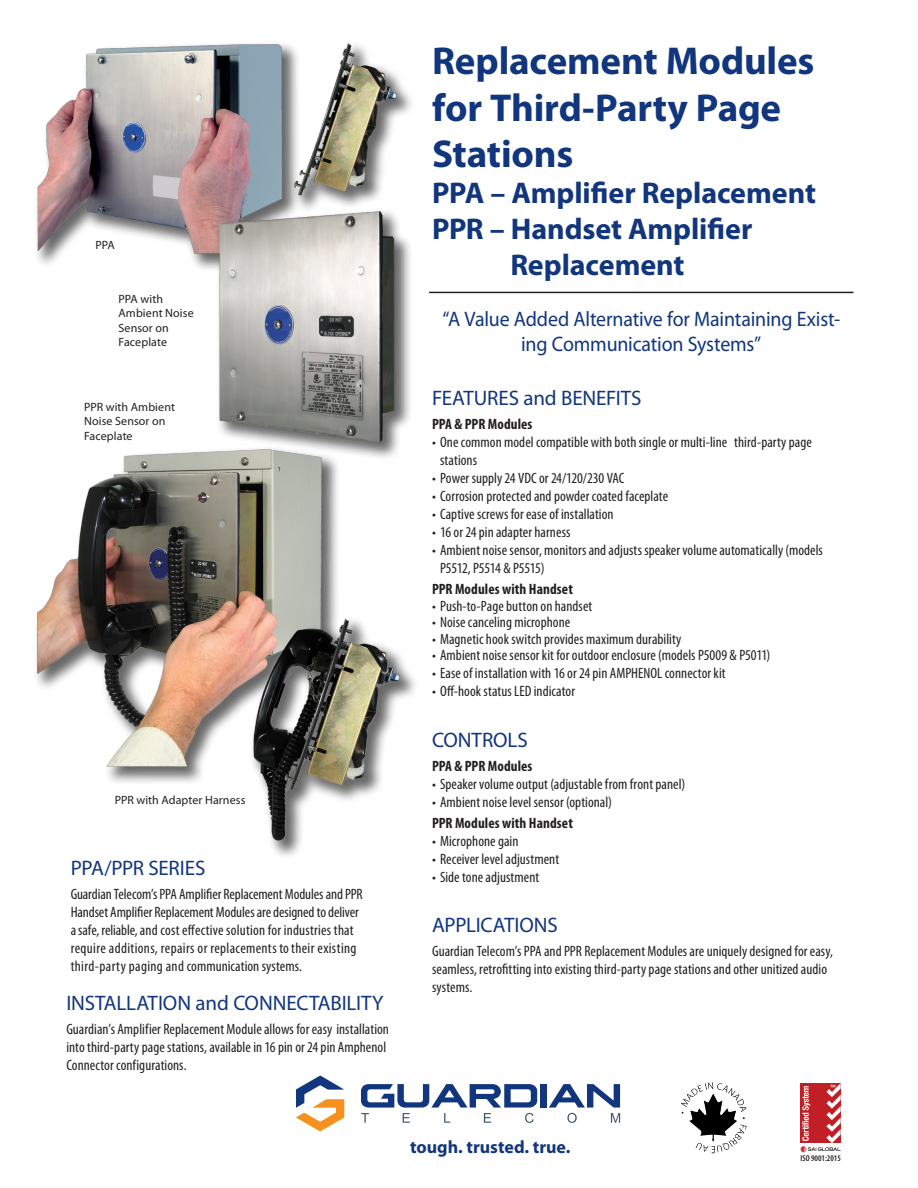
<style>
.page{position:relative;width:918px;height:1188px;background:#fff}
.page>*{position:absolute;margin:0;border:0;box-sizing:border-box;transform-origin:0 0}
.Heading_1{font:700 39px/46.8px "Myriad Pro";letter-spacing:-.005em;color:#11367e}
.Heading_2_w_underlin{font:700 30px/36px "Myriad Pro";letter-spacing:-.005em;color:#11367e;text-align:center}
.Heading_2{font:700 30px "Myriad Pro";letter-spacing:-.005em;color:#11367e}
.Paragraph_Heading{font:21px "Myriad Pro";letter-spacing:-.01em;color:#11367e}
.Paragraph_Heading-2{font:21px/25.2px "Myriad Pro";letter-spacing:-.01em;color:#11367e;text-align:center;scale:.95 1}
.t1{font:700 17.85px "Myriad Pro";color:#11367e}
.Paragraph{font:condensed 15px/18px "Myriad Pro";letter-spacing:.005em;color:#231f20}
.Paragraph-2{font:700 condensed 15px "Myriad Pro";letter-spacing:.005em;color:#231f20}
.Image_Caption{font:12px/14.4px "Myriad Pro";letter-spacing:.01em;color:#231f20}
.t2{font:600 condensed 8.55px "Myriad Pro";color:#231f20}
</style>
<div class="page">
<img style="left:36px;top:43px;width:395px;height:813px">
<hr style="left:429px;top:292px;width:424px;height:1px;background:#231f20">
<div style="left:540px;top:1084px;width:7px;height:24px;background:#11367e"></div>
<svg style="left:296px;top:1076px;width:48px;height:55px"></svg>
<svg style="left:361px;top:1084px;width:176px;height:39px"></svg>
<svg style="left:549px;top:1084px;width:71px;height:39px"></svg>
<div style="left:800px;top:1083px;width:41px;height:60px;background:#c02025"></div>
<svg style="left:801px;top:1083px;width:40px;height:69px"></svg>
<img style="left:681px;top:1082px;width:66px;height:73px">
<p class="Image_Caption" style="left:95px;top:238px;width:21px">PPA</p>
<p class="Image_Caption" style="left:118px;top:292px;width:46px">PPA with</p>
<p class="Image_Caption" style="left:118px;top:306px;width:77px">Ambient Noise<br>Sensor on</p>
<p class="Image_Caption" style="left:118px;top:335px;width:50px">Faceplate</p>
<p class="Image_Caption" style="left:84px;top:400px;width:92px">PPR with Ambient<br>Noise Sensor on<br>Faceplate</p>
<p class="Image_Caption" style="left:115px;top:793px;width:132px">PPR with Adapter Harness</p>
<p class="Paragraph_Heading" style="left:71px;top:855px;width:136px">PPA/PPR SERIES</p>
<p class="Paragraph" style="left:71px;top:885px;width:294px">Guardian Telecom’s PPA Amplifier Replacement Modules and PPR Handset Amplifier Replacement Modules are designed to deliver a safe, reliable, and cost effective solution for industries that require additions, repairs or replacements to their existing third-party paging and communication systems.</p>
<p class="Paragraph_Heading" style="left:66px;top:990px;width:319px">INSTALLATION and CONNECTABILITY</p>
<p class="Paragraph" style="left:66px;top:1020px;width:324px">Guardian’s Amplifier Replacement Module allows for easy installation into third-party page stations, available in 16 pin or 24 pin Amphenol<br>Connector configurations.</p>
<p class="Heading_1" style="left:432px;top:36px;width:384px">Replacement Modules for Third-Party Page<br>Stations</p>
<p class="Heading_2" style="left:432px;top:174px;width:385px">PPA – Amplifier Replacement</p>
<p class="Heading_2_w_underlin" style="left:432px;top:210px;width:322px">PPR – Handset Amplifier<br>Replacement</p>
<p class="Paragraph_Heading-2" style="left:442px;top:306px;width:420px">“A Value Added Alternative for Maintaining Exist&shy;ing Communication Systems”</p>
<p class="Paragraph_Heading" style="left:432px;top:385px;width:211px">FEATURES and BENEFITS</p>
<p class="Paragraph-2" style="left:432px;top:415px;width:102px">PPA &amp; PPR Modules</p>
<p class="Paragraph" style="left:440px;top:433px;width:373px;text-indent:-8px">• One common model compatible with both single or multi-line third-party page stations</p>
<p class="Paragraph" style="left:432px;top:469px;width:194px">• Power supply 24 VDC or 24/120/230 VAC</p>
<p class="Paragraph" style="left:432px;top:487px;width:238px">• Corrosion protected and powder coated faceplate</p>
<p class="Paragraph" style="left:432px;top:505px;width:183px">• Captive screws for ease of installation</p>
<p class="Paragraph" style="left:432px;top:523px;width:140px">• 16 or 24 pin adapter harness</p>
<p class="Paragraph" style="left:440px;top:541px;width:384px;text-indent:-8px">• Ambient noise sensor, monitors and adjusts speaker volume automatically (models<br>P5512, P5514 &amp; P5515)</p>
<p class="Paragraph-2" style="left:432px;top:580px;width:142px">PPR Modules with Handset</p>
<p class="Paragraph" style="left:432px;top:596px;width:162px">• Push-to-Page button on handset</p>
<p class="Paragraph" style="left:432px;top:613px;width:140px">• Noise canceling microphone</p>
<p class="Paragraph" style="left:432px;top:629px;width:251px">• Magnetic hook switch provides maximum durability</p>
<p class="Paragraph" style="left:432px;top:646px;width:340px">• Ambient noise sensor kit for outdoor enclosure (models P5009 &amp; P5011)</p>
<p class="Paragraph" style="left:432px;top:664px;width:295px">• Ease of installation with 16 or 24 pin AMPHENOL connector kit</p>
<p class="Paragraph" style="left:432px;top:682px;width:144px">• Off-hook status LED indicator</p>
<p class="Paragraph_Heading" style="left:432px;top:727px;width:97px">CONTROLS</p>
<p class="Paragraph-2" style="left:432px;top:756px;width:102px">PPA &amp; PPR Modules</p>
<p class="Paragraph" style="left:432px;top:775px;width:255px">• Speaker volume output (adjustable from front panel)</p>
<p class="Paragraph" style="left:432px;top:793px;width:181px">• Ambient noise level sensor (optional)</p>
<p class="Paragraph-2" style="left:432px;top:813px;width:142px">PPR Modules with Handset</p>
<p class="Paragraph" style="left:432px;top:832px;width:88px">• Microphone gain</p>
<p class="Paragraph" style="left:432px;top:850px;width:129px">• Receiver level adjustment</p>
<p class="Paragraph" style="left:432px;top:868px;width:109px">• Side tone adjustment</p>
<p class="Paragraph_Heading" style="left:432px;top:912px;width:127px">APPLICATIONS</p>
<p class="Paragraph" style="left:432px;top:942px;width:402px">Guardian Telecom’s PPA and PPR Replacement Modules are uniquely designed for easy, seamless, retrofitting into existing third-party page stations and other unitized audio systems.</p>
<p class="t1" style="left:410px;top:1135px;width:162px">tough. trusted. true.</p>
<p class="t2" style="left:801px;top:1154px;width:42px">ISO 9001:2015</p>
</div>
